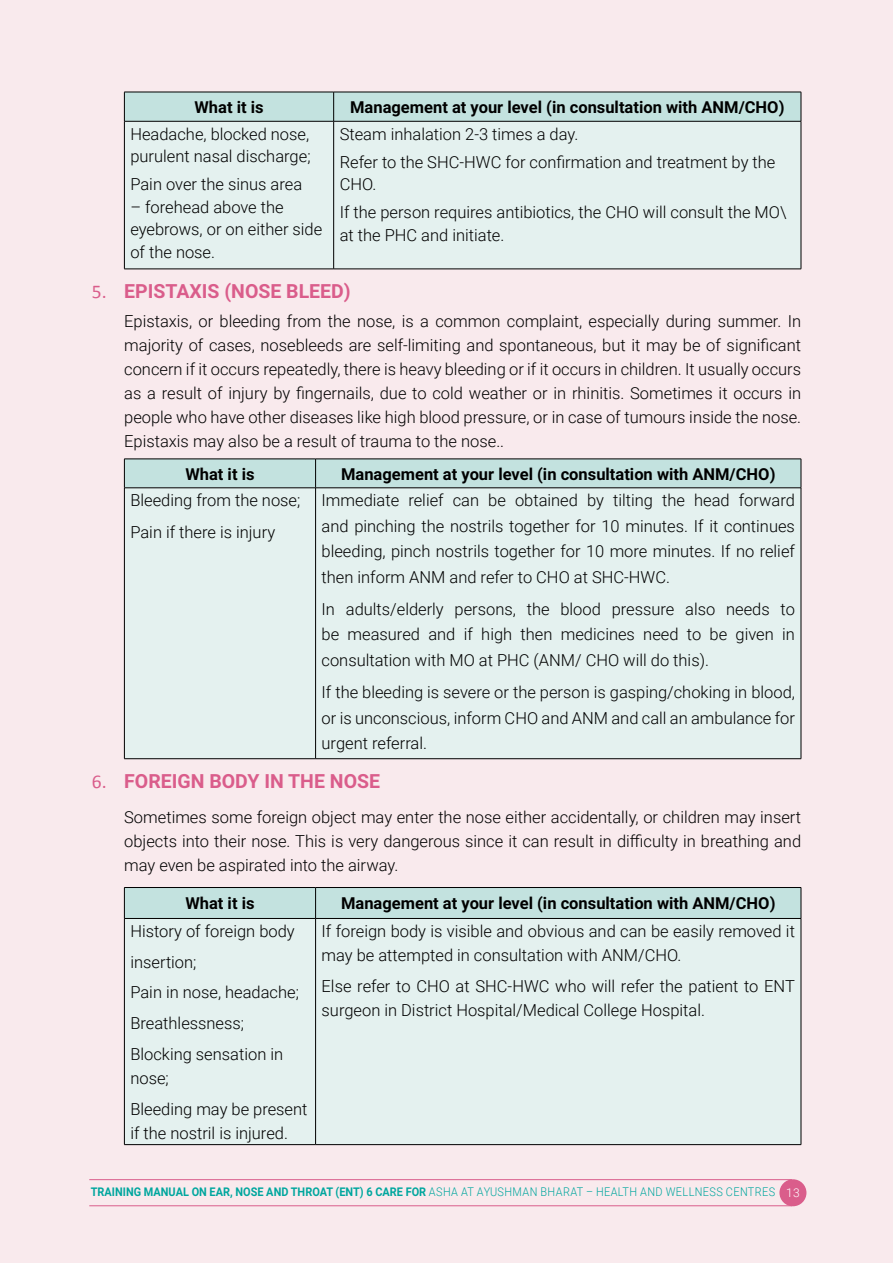
<style>
.page{position:relative;width:893px;height:1263px;background:#f9eaed}
.page>*{position:absolute;margin:0;border:0;box-sizing:border-box;transform-origin:0 0}
.t1{font:700 19.5px "Roboto";color:#da5d8b}
.t2{font:300 16.5px/24px "Roboto";color:#000}
.t3{font:700 16.5px "Roboto";color:#000}
.t4{font:700 12px "Roboto";color:#00a69e;scale:.91 1}
.s1{font-family:"Calibri";font-weight:400}
.s2{font-weight:300}
.s3{font-weight:300;color:#fff}
</style>
<div class="page">
<div style="left:779px;top:1179px;width:27px;height:27px;background:#da5d8b;border-radius:50%"></div>
<hr style="left:89px;top:1179px;width:703px;height:1px;background:#da5d8b">
<hr style="left:89px;top:1205px;width:703px;height:1px;background:#da5d8b">
<div style="left:125px;top:122px;width:676px;height:147px;background:#e4f1ef"></div>
<svg style="left:124px;top:92px;width:678px;height:29px;background:#bddbd8"></svg>
<hr style="left:124px;top:121px;width:210px;height:1px;background:#000">
<hr style="left:124px;top:121px;width:1px;height:148px;background:#000">
<hr style="left:334px;top:121px;width:467px;height:1px;background:#000">
<hr style="left:333px;top:121px;width:1px;height:148px;background:#000">
<hr style="left:801px;top:121px;width:1px;height:148px;background:#000">
<hr style="left:124px;top:269px;width:210px;height:1px;background:#000">
<hr style="left:334px;top:269px;width:467px;height:1px;background:#000">
<div style="left:125px;top:488px;width:676px;height:270px;background:#e4f1ef"></div>
<div style="left:124px;top:459px;width:678px;height:29px;background:#c3e2df"></div>
<hr style="left:124px;top:487px;width:192px;height:1px;background:#000">
<hr style="left:124px;top:488px;width:1px;height:270px;background:#000">
<hr style="left:316px;top:487px;width:485px;height:1px;background:#000">
<hr style="left:315px;top:488px;width:1px;height:270px;background:#000">
<hr style="left:801px;top:488px;width:1px;height:270px;background:#000">
<hr style="left:124px;top:758px;width:192px;height:1px;background:#000">
<hr style="left:316px;top:758px;width:485px;height:1px;background:#000">
<div style="left:125px;top:888px;width:676px;height:30px;background:#c3e2df"></div>
<div style="left:125px;top:919px;width:676px;height:225px;background:#e4f1ef"></div>
<hr style="left:124px;top:887px;width:192px;height:1px;background:#000">
<hr style="left:124px;top:888px;width:1px;height:30px;background:#000">
<hr style="left:316px;top:887px;width:485px;height:1px;background:#000">
<hr style="left:315px;top:888px;width:1px;height:30px;background:#000">
<hr style="left:801px;top:888px;width:1px;height:30px;background:#000">
<hr style="left:124px;top:918px;width:192px;height:1px;background:#000">
<hr style="left:124px;top:919px;width:1px;height:225px;background:#000">
<hr style="left:316px;top:918px;width:485px;height:1px;background:#000">
<hr style="left:315px;top:919px;width:1px;height:225px;background:#000">
<hr style="left:801px;top:919px;width:1px;height:225px;background:#000">
<hr style="left:124px;top:1144px;width:192px;height:1px;background:#000">
<hr style="left:316px;top:1144px;width:485px;height:1px;background:#000">
<p class="t3" style="left:194px;top:95px;width:71px">What it is</p>
<p class="t3" style="left:350px;top:95px;width:436px">Management at your level (in consultation with ANM/CHO)</p>
<p class="t2" style="left:130px;top:122px;width:182px;line-height:22.5px">Headache, blocked nose, purulent nasal discharge;</p>
<p class="t2" style="left:130px;top:172px;width:173px">Pain over the sinus area</p>
<p class="t2" style="left:130px;top:195px;width:193px;line-height:22.5px">– forehead above the eyebrows, or on either side of the nose.</p>
<p class="t2" style="left:340px;top:119px;width:437px;line-height:27.9px">Steam inhalation 2-3 times a day.<br>Refer to the SHC-HWC for confirmation and treatment by the</p>
<p class="t2" style="left:340px;top:170px;width:448px;line-height:27.9px">CHO.<br>If the person requires antibiotics, the CHO will consult the MO\</p>
<p class="t2" style="left:340px;top:222px;width:166px">at the PHC and initiate.</p>
<p class="t1" style="left:92px;top:277px;width:261px"><span class="s1">5.</span> EPISTAXIS (NOSE BLEED)</p>
<p class="t2" style="left:124px;top:309px;width:678px;text-align:justify">Epistaxis, or bleeding from the nose, is a common complaint, especially during summer. In majority of cases, nosebleeds are self-limiting and spontaneous, but it may be of significant concern if it occurs repeatedly, there is heavy bleeding or if it occurs in children. It usually occurs as a result of injury by fingernails, due to cold weather or in rhinitis. Sometimes it occurs in people who have other diseases like high blood pressure, or in case of tumours inside the nose.<br>Epistaxis may also be a result of trauma to the nose..</p>
<p class="t3" style="left:185px;top:462px;width:71px">What it is</p>
<p class="t3" style="left:341px;top:462px;width:436px">Management at your level (in consultation with ANM/CHO)</p>
<p class="t2" style="left:130px;top:484px;width:171px;line-height:32.2px">Bleeding from the nose;<br>Pain if there is injury</p>
<p class="t2" style="left:322px;top:487px;width:475px;line-height:25.5px;text-align:justify">Immediate relief can be obtained by tilting the head forward and pinching the nostrils together for 10 minutes. If it continues bleeding, pinch nostrils together for 10 more minutes. If no relief then inform ANM and refer to CHO at SHC-HWC.</p>
<p class="t2" style="left:322px;top:596px;width:475px;line-height:25.5px;text-align:justify">In adults/elderly persons, the blood pressure also needs to be measured and if high then medicines need to be given in consultation with MO at PHC (ANM/ CHO will do this).</p>
<p class="t2" style="left:322px;top:679px;width:475px;line-height:25.5px;text-align:justify">If the bleeding is severe or the person is gasping/choking in blood, or is unconscious, inform CHO and ANM and call an ambulance for urgent referral.</p>
<p class="t1" style="left:92px;top:767px;width:290px"><span class="s1">6.</span> FOREIGN BODY IN THE NOSE</p>
<p class="t2" style="left:124px;top:804px;width:678px;text-align:justify">Sometimes some foreign object may enter the nose either accidentally, or children may insert objects into their nose. This is very dangerous since it can result in difficulty in breathing and may even be aspirated into the airway.</p>
<p class="t3" style="left:185px;top:892px;width:71px">What it is</p>
<p class="t3" style="left:341px;top:892px;width:436px">Management at your level (in consultation with ANM/CHO)</p>
<p class="t2" style="left:130px;top:915px;width:170px;line-height:30.8px">History of foreign body insertion;<br>Pain in nose, headache;<br>Breathlessness;<br>Blocking sensation in</p>
<p class="t2" style="left:130px;top:1062px;width:179px;line-height:30.8px">nose;<br>Bleeding may be present</p>
<p class="t2" style="left:130px;top:1120px;width:159px">if the nostril is injured.</p>
<p class="t2" style="left:322px;top:918px;width:475px">If foreign body is visible and obvious and can be easily removed it may be attempted in consultation with ANM/CHO.</p>
<p class="t2" style="left:322px;top:973px;width:475px">Else refer to CHO at SHC-HWC who will refer the patient to ENT surgeon in District Hospital/Medical College Hospital.</p>
<p class="t4" style="left:91px;top:1183px;width:780px">TRAINING MANUAL ON EAR, NOSE AND THROAT (ENT) 6 CARE FOR <span class="s2">ASHA AT AYUSHMAN BHARAT – HEALTH AND WELLNESS CENTRES</span> <span class="s3">13</span></p>
</div>
